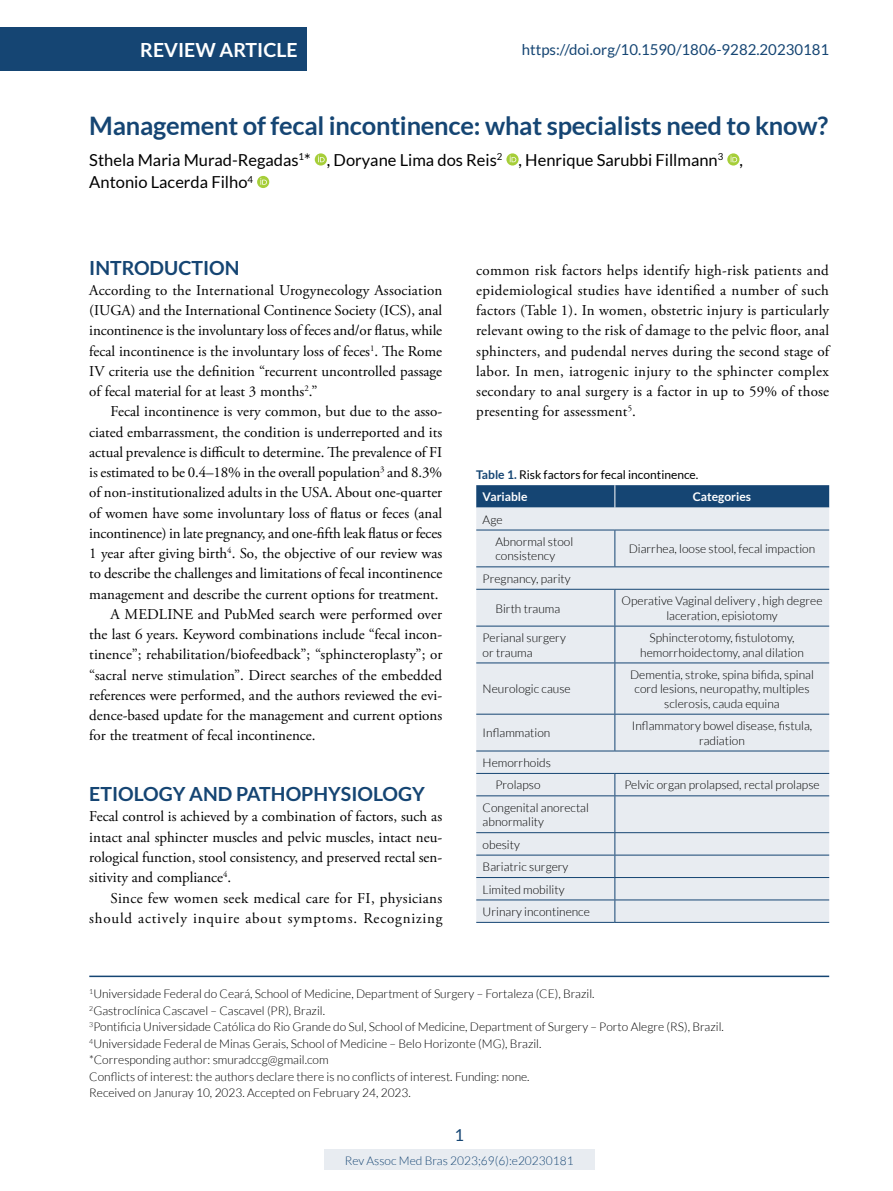
<style>
.page{position:relative;width:893px;height:1191px;background:#fff}
.page>*{position:absolute;margin:0;border:0;box-sizing:border-box;transform-origin:0 0}
.t1{font:700 25.5px "Lato";letter-spacing:-.01em;color:#154573}
.t2{font:700 19.5px "Lato";color:#154573}
.t3{font:700 19.5px "Lato";color:#fff}
.t4{font:16.5px/22.5px "Lato";color:#000}
.t5{font:16.5px "Lato";color:#154573}
.t6{font:15px/20.2px "Adobe Garamond Pro";color:#000;text-align:justify}
.t7{font:15px/20.2px "Adobe Garamond Pro";letter-spacing:.045em;color:#000;text-align:right}
.t8{font:15px "Lato";color:#154573}
.t9{font:300 12px/14.4px "Lato";color:#000}
.t10{font:12px "Lato";color:#000}
.t11{font:300 12px "Lato";color:#154573}
.t12{font:700 12px "Lato";color:#fff}
.s1{font-weight:700;color:#154573}
</style>
<div class="page">
<div style="left:324px;top:1149px;width:270px;height:21px;background:#e8ecf1"></div>
<div style="left:0;top:28px;width:306px;height:43px;background:#154573"></div>
<svg style="left:315px;top:153px;width:12px;height:12px"></svg>
<svg style="left:318px;top:156px;width:7px;height:6px"></svg>
<svg style="left:506px;top:153px;width:13px;height:12px"></svg>
<svg style="left:510px;top:156px;width:6px;height:6px"></svg>
<svg style="left:727px;top:153px;width:12px;height:12px"></svg>
<svg style="left:731px;top:156px;width:6px;height:6px"></svg>
<div style="left:257px;top:176px;width:12px;height:12px;background:#a6ce39;border-radius:50%"></div>
<svg style="left:260px;top:178px;width:7px;height:7px"></svg>
<hr style="left:89px;top:975px;width:740px;height:2px;background:#154573">
<div style="left:476px;top:507px;width:353px;height:415px;background:#e8ecf1"></div>
<hr style="left:476px;top:529px;width:139px;height:1px;background:#154573">
<hr style="left:615px;top:529px;width:214px;height:1px;background:#154573">
<hr style="left:614px;top:530px;width:1px;height:36px;background:#154573">
<hr style="left:476px;top:566px;width:139px;height:1px;background:#154573">
<hr style="left:615px;top:566px;width:214px;height:1px;background:#154573">
<hr style="left:476px;top:589px;width:139px;height:1px;background:#154573">
<hr style="left:615px;top:589px;width:214px;height:1px;background:#154573">
<hr style="left:614px;top:589px;width:1px;height:37px;background:#154573">
<hr style="left:476px;top:626px;width:139px;height:1px;background:#154573">
<hr style="left:615px;top:626px;width:214px;height:1px;background:#154573">
<hr style="left:614px;top:626px;width:1px;height:36px;background:#154573">
<hr style="left:476px;top:662px;width:139px;height:1px;background:#154573">
<hr style="left:615px;top:662px;width:214px;height:1px;background:#154573">
<hr style="left:614px;top:663px;width:1px;height:51px;background:#154573">
<hr style="left:476px;top:714px;width:139px;height:1px;background:#154573">
<hr style="left:615px;top:714px;width:214px;height:1px;background:#154573">
<hr style="left:614px;top:714px;width:1px;height:36px;background:#154573">
<hr style="left:476px;top:750px;width:139px;height:1px;background:#154573">
<hr style="left:615px;top:750px;width:214px;height:1px;background:#154573">
<hr style="left:476px;top:773px;width:139px;height:1px;background:#154573">
<hr style="left:615px;top:773px;width:214px;height:1px;background:#154573">
<svg style="left:614px;top:774px;width:1px;height:21px"></svg>
<hr style="left:476px;top:795px;width:139px;height:1px;background:#154573">
<hr style="left:615px;top:795px;width:214px;height:1px;background:#154573">
<hr style="left:614px;top:796px;width:1px;height:36px;background:#154573">
<hr style="left:476px;top:832px;width:139px;height:1px;background:#154573">
<hr style="left:615px;top:832px;width:214px;height:1px;background:#154573">
<hr style="left:476px;top:854px;width:139px;height:1px;background:#154573">
<hr style="left:615px;top:854px;width:214px;height:1px;background:#154573">
<hr style="left:476px;top:877px;width:139px;height:1px;background:#154573">
<hr style="left:615px;top:877px;width:214px;height:1px;background:#154573">
<hr style="left:476px;top:899px;width:139px;height:1px;background:#154573">
<hr style="left:615px;top:899px;width:214px;height:1px;background:#154573">
<svg style="left:614px;top:833px;width:1px;height:89px"></svg>
<hr style="left:476px;top:922px;width:139px;height:1px;background:#154573">
<hr style="left:615px;top:922px;width:214px;height:1px;background:#154573">
<div style="left:476px;top:485px;width:353px;height:22px;background:#154573"></div>
<h2 class="t3" style="left:140px;top:39px;width:159px">REVIEW ARTICLE</h2>
<p class="t8" style="left:522px;top:42px;width:309px">https://doi.org/10.1590/1806-9282.20230181</p>
<h1 class="t1" style="left:89px;top:111px;width:740px">Management of fecal incontinence: what specialists need to know?</h1>
<p class="t4" style="left:89px;top:148px;width:655px">Sthela Maria Murad-Regadas<sup>1</sup>* , Doryane Lima dos Reis<sup>2</sup> , Henrique Sarubbi Fillmann<sup>3</sup> ,<br>Antonio Lacerda Filho<sup>4</sup></p>
<h2 class="t2" style="left:89px;top:256px;width:152px">INTRODUCTION</h2>
<p class="t6" style="left:89px;top:280px;width:355px">According to the International Urogynecology Association (IUGA) and the International Continence Society (ICS), anal incontinence is the involuntary loss of feces and/or flatus, while fecal incontinence is the involuntary loss of feces<sup>1</sup>. The Rome IV criteria use the definition “recurrent uncontrolled passage of fecal material for at least 3 months<sup>2</sup>.”</p>
<p class="t6" style="left:111px;top:402px;width:333px">Fecal incontinence is very common, but due to the asso-</p>
<p class="t6" style="left:89px;top:422px;width:354px">ciated embarrassment, the condition is underreported and its</p>
<p class="t6" style="left:89px;top:442px;width:354px">actual prevalence is difficult to determine. The prevalence of FI</p>
<p class="t6" style="left:89px;top:463px;width:354px">is estimated to be 0.4–18% in the overall population<sup>3</sup> and 8.3%</p>
<p class="t6" style="left:89px;top:483px;width:354px">of non-institutionalized adults in the USA. About one-quarter</p>
<p class="t6" style="left:89px;top:503px;width:354px">of women have some involuntary loss of flatus or feces (anal</p>
<p class="t6" style="left:89px;top:523px;width:354px">incontinence) in late pregnancy, and one-fifth leak flatus or feces</p>
<p class="t6" style="left:89px;top:544px;width:354px">1 year after giving birth<sup>4</sup>. So, the objective of our review was</p>
<p class="t6" style="left:89px;top:564px;width:355px">to describe the challenges and limitations of fecal incontinence</p>
<p class="t6" style="left:89px;top:584px;width:351px">management and describe the current options for treatment.</p>
<p class="t6" style="left:111px;top:604px;width:333px">A MEDLINE and PubMed search were performed over</p>
<p class="t6" style="left:89px;top:625px;width:354px">the last 6 years. Keyword combinations include “fecal incon-</p>
<p class="t6" style="left:89px;top:645px;width:355px">tinence”; rehabilitation/biofeedback”; “sphincteroplasty”; or</p>
<p class="t6" style="left:89px;top:665px;width:354px">“sacral nerve stimulation”. Direct searches of the embedded</p>
<p class="t6" style="left:89px;top:685px;width:354px">references were performed, and the authors reviewed the evi-</p>
<p class="t6" style="left:89px;top:706px;width:354px">dence-based update for the management and current options</p>
<p class="t6" style="left:89px;top:726px;width:228px">for the treatment of fecal incontinence.</p>
<h2 class="t2" style="left:89px;top:783px;width:337px">ETIOLOGY AND PATHOPHYSIOLOGY</h2>
<p class="t6" style="left:89px;top:807px;width:354px">Fecal control is achieved by a combination of factors, such as intact anal sphincter muscles and pelvic muscles, intact neu&shy;rological function, stool consistency, and preserved rectal sen&shy;sitivity and compliance<sup>4</sup>.</p>
<p class="t7" style="left:89px;top:888px;width:355px">Since few women seek medical care for FI, physicians should actively inquire about symptoms. Recognizing</p>
<p class="t6" style="left:476px;top:260px;width:354px">common risk factors helps identify high-risk patients and epidemiological studies have identified a number of such factors (Table 1). In women, obstetric injury is particularly relevant owing to the risk of damage to the pelvic floor, anal sphincters, and pudendal nerves during the second stage of labor. In men, iatrogenic injury to the sphincter complex secondary to anal surgery is a factor in up to 59% of those presenting for assessment<sup>5</sup>.</p>
<p class="t10" style="left:476px;top:468px;width:224px"><span class="s1">Table 1.</span> Risk factors for fecal incontinence.</p>
<p class="t12" style="left:483px;top:490px;width:46px">Variable</p>
<p class="t12" style="left:693px;top:490px;width:60px">Categories</p>
<p class="t9" style="left:495px;top:508px;width:79px;line-height:22.4px;text-indent:-13px">Age<br>Abnormal stool</p>
<p class="t9" style="left:495px;top:549px;width:61px">consistency</p>
<p class="t9" style="left:629px;top:542px;width:188px">Diarrhea, loose stool, fecal impaction</p>
<p class="t9" style="left:483px;top:571px;width:90px">Pregnancy, parity</p>
<p class="t9" style="left:495px;top:601px;width:66px">Birth trauma</p>
<p class="t9" style="left:622px;top:594px;width:202px;text-align:center">Operative Vaginal delivery , high degree laceration, episiotomy</p>
<p class="t9" style="left:483px;top:630px;width:85px">Perianal surgery or trauma</p>
<p class="t9" style="left:640px;top:630px;width:165px;text-align:center">Sphincterotomy, fistulotomy, hemorrhoidectomy, anal dilation</p>
<p class="t9" style="left:483px;top:682px;width:90px">Neurologic cause</p>
<p class="t9" style="left:630px;top:667px;width:185px;text-align:center">Dementia, stroke, spina bifida, spinal cord lesions, neuropathy, multiples sclerosis, cauda equina</p>
<p class="t9" style="left:483px;top:726px;width:69px">Inflammation</p>
<p class="t9" style="left:632px;top:718px;width:182px;text-align:center">Inflammatory bowel disease, fistula, radiation</p>
<p class="t9" style="left:483px;top:751px;width:70px;line-height:22.4px;text-align:center">Hemorrhoids<br>Prolapso</p>
<p class="t9" style="left:624px;top:778px;width:197px">Pelvic organ prolapsed, rectal prolapse</p>
<p class="t9" style="left:483px;top:800px;width:108px">Congenital anorectal abnormality</p>
<p class="t9" style="left:483px;top:833px;width:109px;line-height:22.4px">obesity<br>Bariatric surgery<br>Limited mobility<br>Urinary incontinence</p>
<p class="t9" style="left:89px;top:986px;width:636px;line-height:16.5px"><sup>1</sup>Universidade Federal do Ceará, School of Medicine, Department of Surgery – Fortaleza (CE), Brazil.<br><sup>2</sup>Gastroclínica Cascavel – Cascavel (PR), Brazil.<br><sup>3</sup>Pontificia Universidade Católica do Rio Grande do Sul, School of Medicine, Department of Surgery – Porto Alegre (RS), Brazil.<br><sup>4</sup>Universidade Federal de Minas Gerais, School of Medicine – Belo Horizonte (MG), Brazil.<br>*Corresponding author: smuradccg@gmail.com<br>Conflicts of interest: the authors declare there is no conflicts of interest. Funding: none.<br>Received on Januray 10, 2023. Accepted on February 24, 2023.</p>
<p class="t5" style="left:454px;top:1126px;width:11px">1</p>
<p class="t11" style="left:345px;top:1154px;width:230px">Rev Assoc Med Bras 2023;69(6):e20230181</p>
</div>
